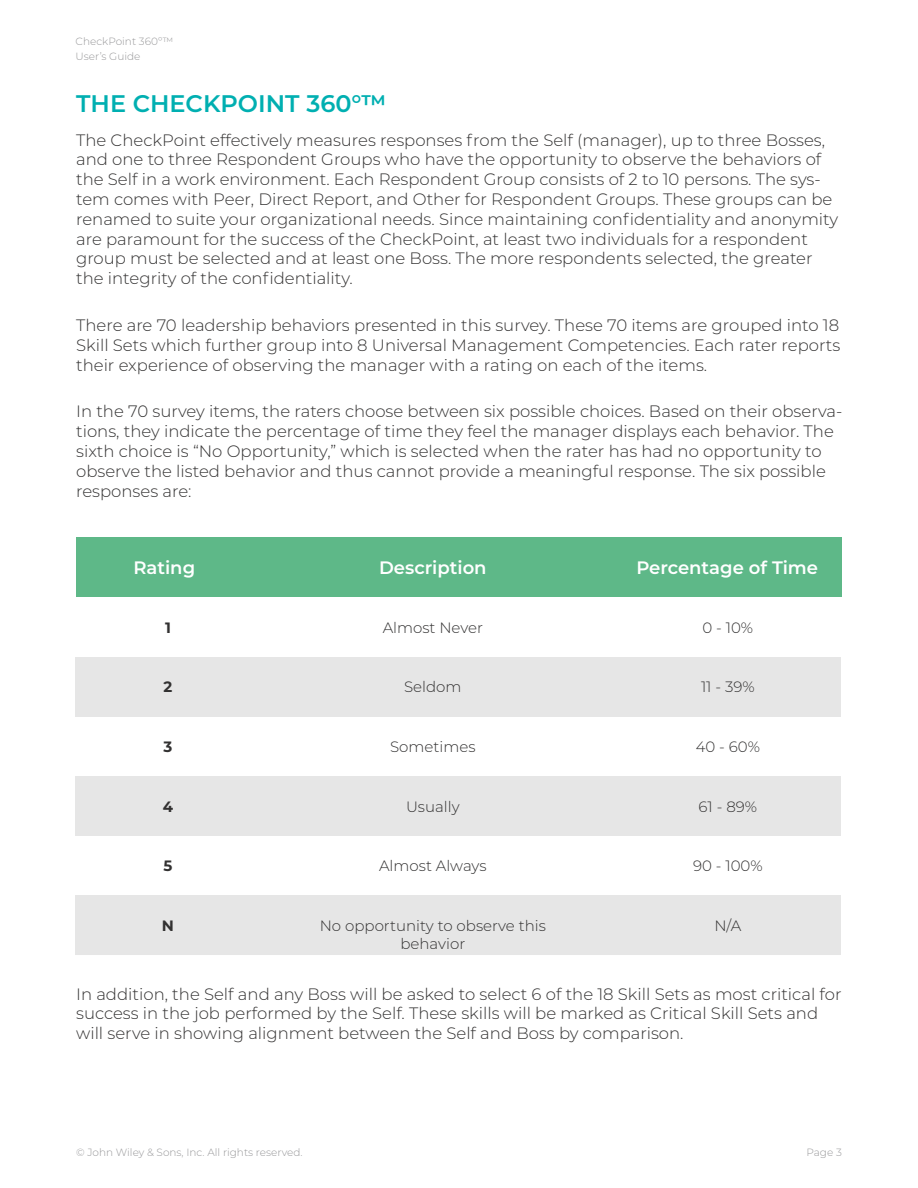
<style>
.page{position:relative;width:918px;height:1188px;background:#fff}
.page>*{position:absolute;margin:0;border:0;box-sizing:border-box;transform-origin:0 0}
.Paragraph_Style_1{font:600 24px "Montserrat";color:#00afb1}
.t1{font:600 18px "Montserrat";color:#fff}
.t2{font:300 16.5px/19.8px "Montserrat";color:#323131}
.t3{font:300 15px/18px "Montserrat";color:#323131;text-align:center}
.t4{font:700 15px "Montserrat";color:#323131}
.t5{font:300 10.5px/15px "Montserrat";color:#98989a}
</style>
<div class="page">
<div style="left:77px;top:538px;width:765px;height:59px;background:#5eb888"></div>
<div style="left:76px;top:657px;width:765px;height:60px;background:#e6e6e6"></div>
<div style="left:76px;top:776px;width:765px;height:60px;background:#e6e6e6"></div>
<div style="left:76px;top:895px;width:765px;height:60px;background:#e6e6e6"></div>
<p class="t5" style="left:76px;top:34px;width:99px">CheckPoint 360º™<br>User’s Guide</p>
<p class="Paragraph_Style_1" style="left:76px;top:87px;width:312px">THE CHECKPOINT 360°™</p>
<p class="t2" style="left:76px;top:129px;width:764px">The CheckPoint effectively measures responses from the Self (manager), up to three Bosses, and one to three Respondent Groups who have the opportunity to observe the behaviors of the Self in a work environment. Each Respondent Group consists of 2 to 10 persons. The sys&shy;tem comes with Peer, Direct Report, and Other for Respondent Groups. These groups can be renamed to suite your organizational needs. Since maintaining confidentiality and anonymity are paramount for the success of the CheckPoint, at least two individuals for a respondent group must be selected and at least one Boss. The more respondents selected, the greater the integrity of the confidentiality.</p>
<p class="t2" style="left:76px;top:315px;width:766px;text-align:justify">There are 70 leadership behaviors presented in this survey. These 70 items are grouped into 18<br>Skill Sets which further group into 8 Universal Management Competencies. Each rater reports their experience of observing the manager with a rating on each of the items.</p>
<p class="t2" style="left:76px;top:401px;width:768px">In the 70 survey items, the raters choose between six possible choices. Based on their observa&shy;tions, they indicate the percentage of time they feel the manager displays each behavior. The sixth choice is “No Opportunity,” which is selected when the rater has had no opportunity to observe the listed behavior and thus cannot provide a meaningful response. The six possible responses are:</p>
<p class="t1" style="left:134px;top:554px;width:63px">Rating</p>
<p class="t1" style="left:379px;top:555px;width:109px">Description</p>
<p class="t1" style="left:636px;top:555px;width:183px">Percentage of Time</p>
<p class="t4" style="left:165px;top:617px;width:7px">1</p>
<p class="t3" style="left:383px;top:618px;width:102px">Almost Never</p>
<p class="t3" style="left:703px;top:618px;width:52px">0 - 10%</p>
<p class="t4" style="left:164px;top:676px;width:10px">2</p>
<p class="t3" style="left:404px;top:678px;width:59px">Seldom</p>
<p class="t3" style="left:701px;top:678px;width:55px">11 - 39%</p>
<p class="t4" style="left:164px;top:736px;width:10px">3</p>
<p class="t3" style="left:390px;top:737px;width:87px">Sometimes</p>
<p class="t3" style="left:696px;top:737px;width:66px">40 - 60%</p>
<p class="t4" style="left:163px;top:795px;width:12px">4</p>
<p class="t3" style="left:406px;top:797px;width:55px">Usually</p>
<p class="t3" style="left:699px;top:797px;width:60px">61 - 89%</p>
<p class="t4" style="left:164px;top:855px;width:10px">5</p>
<p class="t3" style="left:379px;top:856px;width:109px">Almost Always</p>
<p class="t3" style="left:693px;top:856px;width:71px">90 - 100%</p>
<p class="t4" style="left:162px;top:915px;width:14px">N</p>
<p class="t3" style="left:320px;top:916px;width:228px">No opportunity to observe this behavior</p>
<p class="t3" style="left:714px;top:916px;width:28px">N/A</p>
<p class="t2" style="left:76px;top:983px;width:767px">In addition, the Self and any Boss will be asked to select 6 of the 18 Skill Sets as most critical for success in the job performed by the Self. These skills will be marked as Critical Skill Sets and will serve in showing alignment between the Self and Boss by comparison.</p>
<p class="t5" style="left:76px;top:1145px;width:228px">© John Wiley &amp; Sons, Inc. All rights reserved.</p>
<p class="t5" style="left:806px;top:1145px;width:37px">Page 3</p>
</div>
